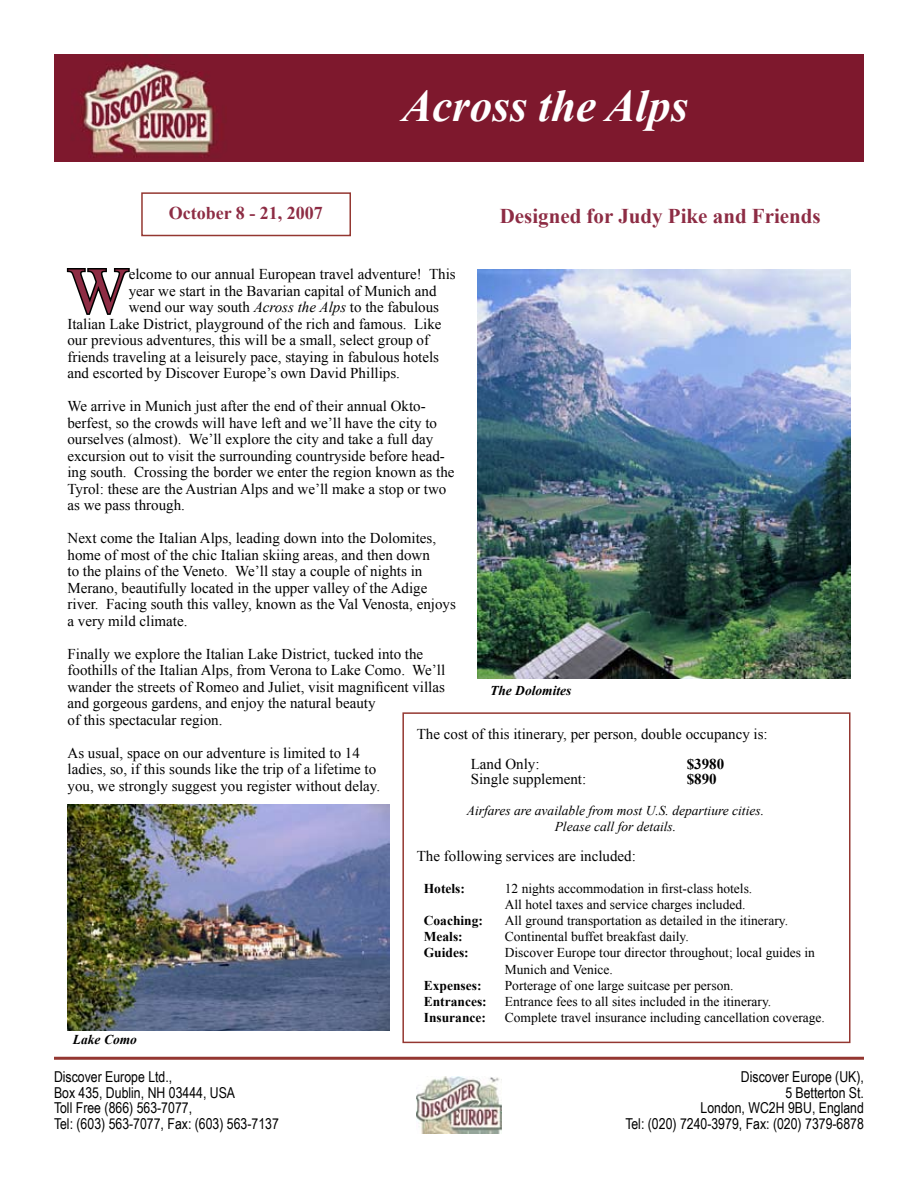
<style>
.page{position:relative;width:918px;height:1188px;background:#fff}
.page>*{position:absolute;margin:0;border:0;box-sizing:border-box;transform-origin:0 0}
.t1{font:64.8px "Times New Roman";color:#8d2c44}
.t2{font:italic 700 45px "Times New Roman";color:#fff}
.t3{font:700 21px "Times New Roman";color:#8d2c44}
.t4{font:700 18px "Times New Roman";color:#8d2c44}
.t5{font:15px/16.5px "Times New Roman";color:#000}
.t6{font:15px/15.8px "Arial Narrow";color:#000}
.t7{font:700 15px "Times New Roman";color:#000}
.t8{font:13.5px/16.2px "Times New Roman";color:#000}
.t9{font:italic 13.5px/16.2px "Times New Roman";color:#000;text-align:center}
.t10{font:700 13.5px "Times New Roman";color:#000}
.t11{font:italic 700 13.5px "Times New Roman";color:#000}
.s1{font-style:italic}
</style>
<div class="page">
<div style="left:141px;top:192px;width:210px;height:44px;border:2px solid #943731"></div>
<img style="left:417px;top:1076px;width:84px;height:58px">
<hr style="left:54px;top:1057px;width:810px;height:3px;background:#943731">
<div style="left:402px;top:712px;width:448px;height:331px;border:2px solid #943731"></div>
<img style="left:54px;top:54px;width:810px;height:108px">
<svg style="left:66px;top:268px;width:64px;height:47px"></svg>
<img style="left:477px;top:269px;width:373px;height:409px">
<img style="left:68px;top:804px;width:322px;height:226px">
<h2 class="t2" style="left:402px;top:74px;width:287px">Across the Alps</h2>
<p class="t4" style="left:169px;top:200px;width:156px">October 8 - 21, 2007</p>
<h3 class="t3" style="left:500px;top:201px;width:323px">Designed for Judy Pike and Friends</h3>
<h1 class="t1" style="left:68px;top:247px;width:63px">W</h1>
<p class="t5" style="left:129px;top:266px;width:329px">elcome to our annual European travel adventure! This</p>
<p class="t5" style="left:129px;top:282px;width:309px">year we start in the Bavarian capital of Munich and</p>
<p class="t5" style="left:129px;top:299px;width:312px">wend our way south <span class="s1">Across the Alps</span> to the fabulous</p>
<p class="t5" style="left:67px;top:315px;width:376px">Italian Lake District, playground of the rich and famous. Like</p>
<p class="t5" style="left:67px;top:332px;width:363px">our previous adventures, this will be a small, select group of</p>
<p class="t5" style="left:67px;top:348px;width:373px">friends traveling at a leisurely pace, staying in fabulous hotels</p>
<p class="t5" style="left:67px;top:365px;width:334px">and escorted by Discover Europe’s own David Phillips.</p>
<p class="t5" style="left:67px;top:398px;width:389px">We arrive in Munich just after the end of their annual Okto&shy;berfest, so the crowds will have left and we’ll have the city to ourselves (almost). We’ll explore the city and take a full day excursion out to visit the surrounding countryside before head&shy;ing south. Crossing the border we enter the region known as the Tyrol: these are the Austrian Alps and we’ll make a stop or two as we pass through.</p>
<p class="t5" style="left:68px;top:530px;width:390px">Next come the Italian Alps, leading down into the Dolomites, home of most of the chic Italian skiing areas, and then down<br>to the plains of the Veneto. We’ll stay a couple of nights in Merano, beautifully located in the upper valley of the Adige river. Facing south this valley, known as the Val Venosta, enjoys a very mild climate.</p>
<p class="t5" style="left:68px;top:645px;width:379px">Finally we explore the Italian Lake District, tucked into the foothills of the Italian Alps, from Verona to Lake Como. We’ll wander the streets of Romeo and Juliet, visit magnificent villas and gorgeous gardens, and enjoy the natural beauty<br>of this spectacular region.</p>
<p class="t5" style="left:68px;top:744px;width:314px">As usual, space on our adventure is limited to 14 ladies, so, if this sounds like the trip of a lifetime to you, we strongly suggest you register without delay.</p>
<p class="t11" style="left:490px;top:681px;width:83px">The Dolomites</p>
<p class="t5" style="left:471px;top:719px;width:299px;line-height:30px;text-indent:-54px">The cost of this itinerary, per person, double occupancy is:<br>Land Only:</p>
<p class="t7" style="left:687px;top:753px;width:39px">$3980</p>
<p class="t5" style="left:471px;top:770px;width:117px">Single supplement:</p>
<p class="t7" style="left:687px;top:768px;width:31px">$890</p>
<p class="t9" style="left:467px;top:802px;width:299px">Airfares are available from most U.S. departiure cities.<br>Please call for details.</p>
<p class="t5" style="left:417px;top:848px;width:221px">The following services are included:</p>
<p class="t11" style="left:73px;top:1031px;width:66px">Lake Como</p>
<p class="t10" style="left:424px;top:879px;width:43px">Hotels:</p>
<p class="t8" style="left:505px;top:880px;width:249px">12 nights accommodation in first-class hotels.<br>All hotel taxes and service charges included.</p>
<p class="t10" style="left:424px;top:911px;width:61px">Coaching:</p>
<p class="t8" style="left:505px;top:912px;width:285px">All ground transportation as detailed in the itinerary.</p>
<p class="t10" style="left:424px;top:927px;width:40px">Meals:</p>
<p class="t8" style="left:505px;top:928px;width:186px">Continental buffet breakfast daily.</p>
<p class="t10" style="left:424px;top:944px;width:47px">Guides:</p>
<p class="t8" style="left:505px;top:945px;width:312px">Discover Europe tour director throughout; local guides in<br>Munich and Venice.</p>
<p class="t10" style="left:424px;top:976px;width:59px">Expenses:</p>
<p class="t8" style="left:505px;top:977px;width:230px">Porterage of one large suitcase per person.</p>
<p class="t10" style="left:424px;top:992px;width:64px">Entrances:</p>
<p class="t8" style="left:505px;top:993px;width:268px">Entrance fees to all sites included in the itinerary.</p>
<p class="t10" style="left:424px;top:1008px;width:64px">Insurance:</p>
<p class="t8" style="left:505px;top:1009px;width:322px">Complete travel insurance including cancellation coverage.</p>
<p class="t6" style="left:54px;top:1068px;width:226px">Discover Europe Ltd.,<br>Box 435, Dublin, NH 03444, USA<br>Toll Free (866) 563-7077,<br>Tel: (603) 563-7077, Fax: (603) 563-7137</p>
<p class="t6" style="left:625px;top:1068px;width:240px;text-align:right">Discover Europe (UK),<br>5 Betterton St.<br>London, WC2H 9BU, England<br>Tel: (020) 7240-3979, Fax: (020) 7379-6878</p>
</div>
